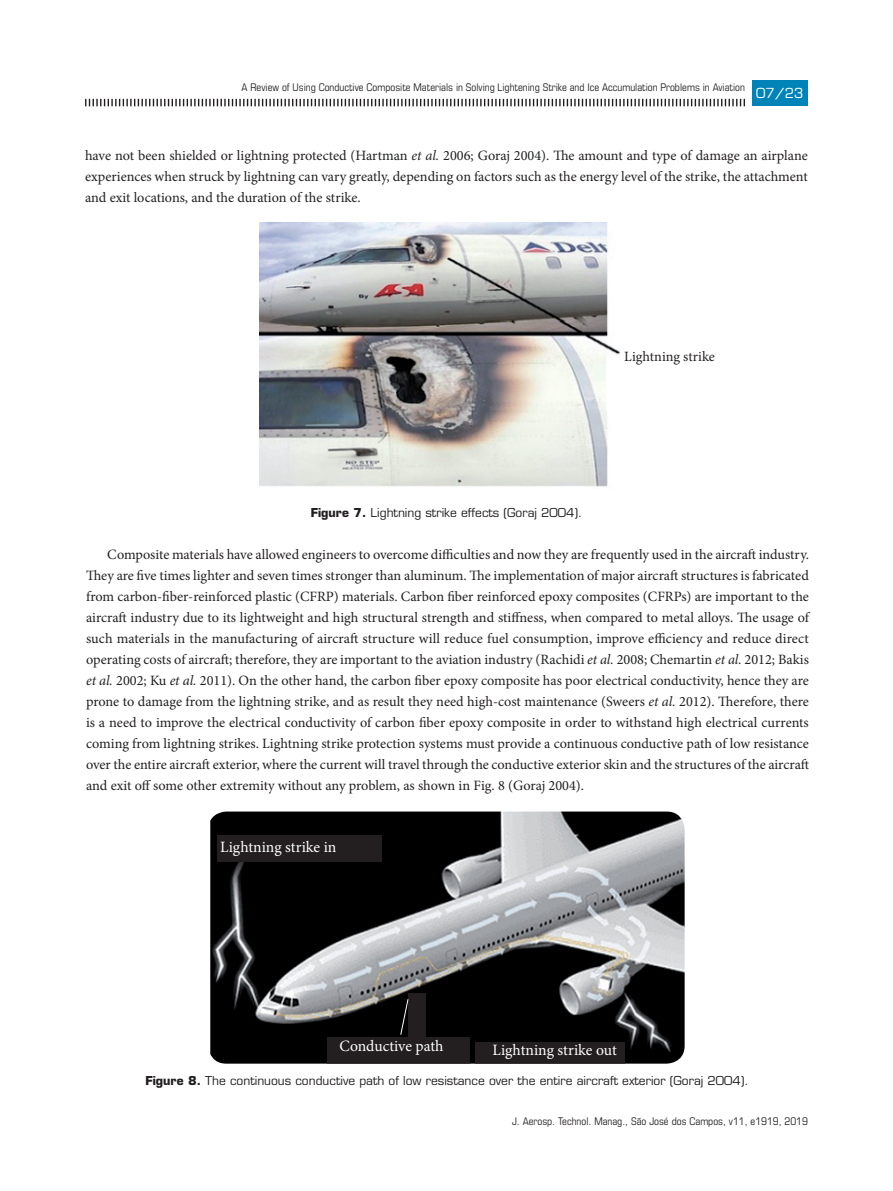
<style>
.page{position:relative;width:893px;height:1191px;background:#fff}
.page>*{position:absolute;margin:0;border:0;box-sizing:border-box;transform-origin:0 0}
.t1{font:15.75px "Minion Pro";color:#fff}
.t2{font:14.25px/21px "Minion Pro";color:#231f20;text-align:justify}
.t3{font:13.5px "Eurostile LT Std";color:#fff}
.t4{font:12px "Eurostile LT Std";color:#231f20}
.t5{font:condensed 10.5px "Eurostile LT Std";color:#231f20}
.s1{color:#1f2020}
.s2{font-style:italic;color:#1f2020}
.s3{font-weight:700}
</style>
<div class="page">
<svg style="left:85px;top:99px;width:660px;height:7px"></svg>
<div style="left:753px;top:81px;width:55px;height:25px;background:#0083b6"></div>
<img style="left:259px;top:222px;width:362px;height:265px">
<div style="left:606px;top:357px;width:137px;height:54px;background:#fff"></div>
<div style="left:594px;top:364px;width:12px;height:17px;background:#f2f9f1"></div>
<img style="left:210px;top:811px;width:475px;height:252px">
<div style="left:217px;top:835px;width:165px;height:26px;background:#231f20"></div>
<div style="left:327px;top:1037px;width:142px;height:26px;background:#231f20"></div>
<div style="left:475px;top:1042px;width:150px;height:21px;background:#231f20"></div>
<div style="left:408px;top:993px;width:17px;height:49px;background:#231f20"></div>
<svg style="left:400px;top:998px;width:9px;height:37px"></svg>
<div style="left:752px;top:81px;width:55px;height:25px;background:#0083b6"></div>
<p class="t5" style="left:241px;top:81px;width:505px">A Review of Using Conductive Composite Materials in Solving Lightening Strike and Ice Accumulation Problems in Aviation</p>
<p class="t3" style="left:756px;top:85px;width:49px">07/23</p>
<p class="t3" style="left:763px;top:85px;width:36px">xx xx</p>
<p class="t2" style="left:85px;top:144px;width:724px">have not been shielded or lightning protected (<span class="s1">Hartman</span> <span class="s2">et al.</span> <span class="s1">2006; Goraj 2004)</span>. The amount and type of damage an airplane experiences when struck by lightning can vary greatly, depending on factors such as the energy level of the strike, the attachment and exit locations, and the duration of the strike.</p>
<p class="t2" style="left:624px;top:346px;width:92px">Lightning strike</p>
<p class="t4" style="left:311px;top:505px;width:273px"><span class="s3">Figure 7.</span> Lightning strike effects (<span class="s1">Goraj 2004)</span>.</p>
<p class="t2" style="left:86px;top:543px;width:724px;text-indent:21px">Composite materials have allowed engineers to overcome difficulties and now they are frequently used in the aircraft industry.<br>They are five times lighter and seven times stronger than aluminum. The implementation of major aircraft structures is fabricated from carbon-fiber-reinforced plastic (CFRP) materials. Carbon fiber reinforced epoxy composites (CFRPs) are important to the aircraft industry due to its lightweight and high structural strength and stiffness, when compared to metal alloys. The usage of such materials in the manufacturing of aircraft structure will reduce fuel consumption, improve efficiency and reduce direct operating costs of aircraft; therefore, they are important to the aviation industry (<span class="s1">Rachidi</span> <span class="s2">et al.</span> <span class="s1">2008; Chemartin</span> <span class="s2">et al.</span> <span class="s1">2012; Bakis </span><span class="s2">et al.</span> <span class="s1">2002; Ku</span> <span class="s2">et al.</span> <span class="s1">2011)</span>. On the other hand, the carbon fiber epoxy composite has poor electrical conductivity, hence they are prone to damage from the lightning strike, and as result they need high-cost maintenance (<span class="s1">Sweers</span> <span class="s2">et al.</span> <span class="s1">2012)</span>. Therefore, there is a need to improve the electrical conductivity of carbon fiber epoxy composite in order to withstand high electrical currents coming from lightning strikes. Lightning strike protection systems must provide a continuous conductive path of low resistance over the entire aircraft exterior, where the current will travel through the conductive exterior skin and the structures of the aircraft and exit off some other extremity without any problem, as shown in Fig. 8 (<span class="s1">Goraj 2004).</span></p>
<p class="t1" style="left:220px;top:836px;width:118px">Lightning strike in</p>
<p class="t1" style="left:339px;top:1035px;width:106px">Conductive path</p>
<p class="t1" style="left:492px;top:1039px;width:126px">Lightning strike out</p>
<p class="t4" style="left:145px;top:1073px;width:605px"><span class="s3">Figure 8.</span> The continuous conductive path of low resistance over the entire aircraft exterior (<span class="s1">Goraj 2004).</span></p>
<p class="t5" style="left:512px;top:1114px;width:297px">J. Aerosp. Technol. Manag., São José dos Campos, v11, e1919, 2019</p>
</div>
